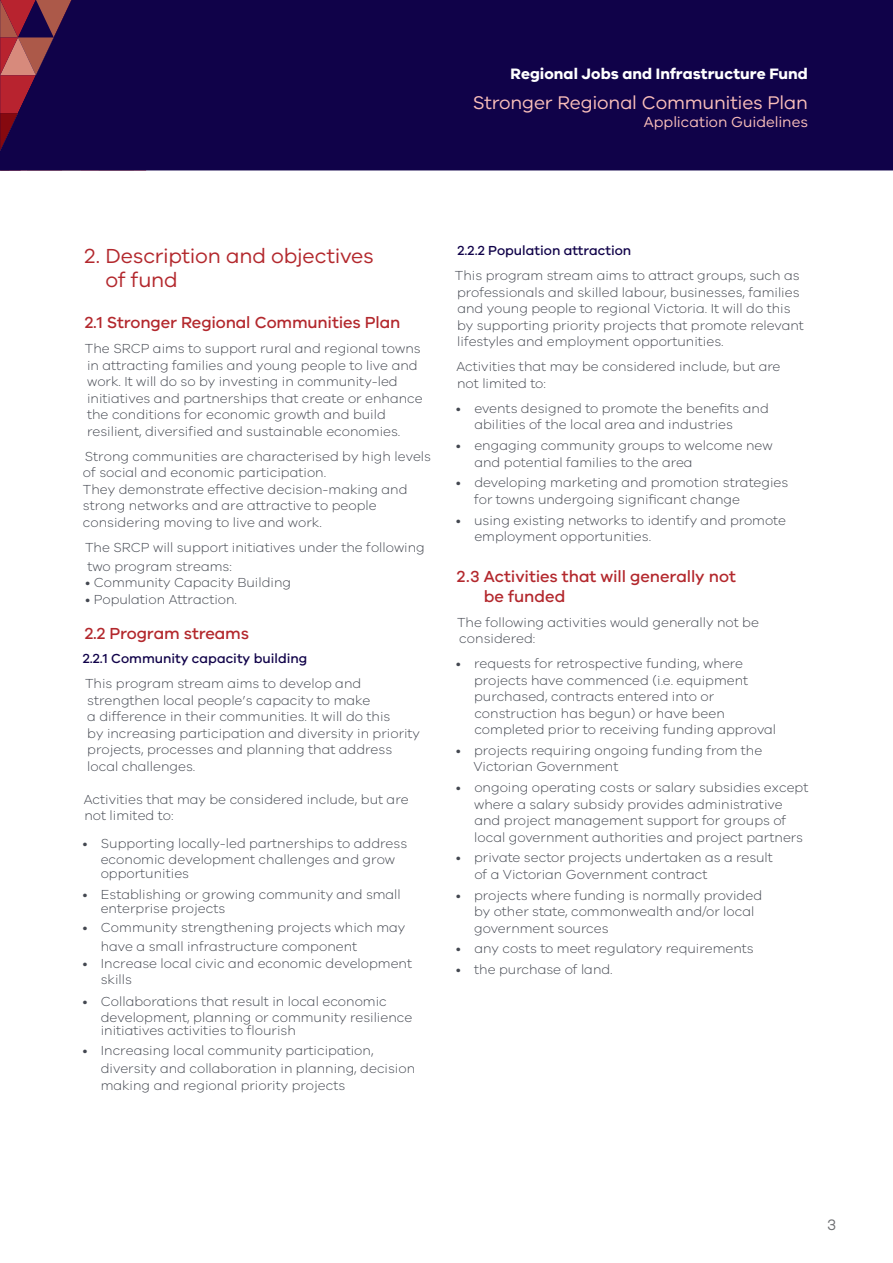
<style>
.page{position:relative;width:893px;height:1263px;background:#fff}
.page>*{position:absolute;margin:0;border:0;box-sizing:border-box;transform-origin:0 0}
.t1{font:21px/24px "VIC";letter-spacing:-.01em;color:#b3282d}
.t2{font:18.9px "VIC";letter-spacing:-.01em;color:#fabfba}
.t3{font:500 16.5px/19.5px "VIC";letter-spacing:-.01em;color:#b3282d}
.t4{font:700 15.6px "VIC";letter-spacing:.005em;color:#fff}
.t5{font:15.6px "VIC";color:#6d6e71}
.t6{font:15px "VIC";color:#fabfba}
.t7{font:300 13.5px/16.5px "VIC";color:#434750}
.t8{font:500 13.5px "VIC";color:#100249}
</style>
<div class="page">
<div style="left:0;top:0;width:893px;height:170px;background:#100249"></div>
<p class="t4" style="left:510px;top:64px;width:299px">Regional Jobs and Infrastructure Fund</p>
<h2 class="t2" style="left:473px;top:91px;width:337px">Stronger Regional Communities Plan</h2>
<p class="t6" style="left:644px;top:113px;width:166px">Application Guidelines</p>
<h1 class="t1" style="left:106px;top:244px;width:270px;text-indent:-21px">2. Description and objectives of fund</h1>
<p class="t3" style="left:85px;top:312px;width:317px">2.1 Stronger Regional Communities Plan</p>
<p class="t7" style="left:85px;top:340px;width:339px">The SRCP aims to support rural and regional towns in attracting families and young people to live and work. It will do so by investing in community-led initiatives and partnerships that create or enhance the conditions for economic growth and build resilient, diversified and sustainable economies.</p>
<p class="t7" style="left:83px;top:447px;width:350px">Strong communities are characterised by high levels of social and economic participation.<br>They demonstrate effective decision-making and strong networks and are attractive to people considering moving to live and work.</p>
<p class="t7" style="left:85px;top:537px;width:341px;line-height:18.9px">The SRCP will support initiatives under the following two program streams:</p>
<p class="t7" style="left:85px;top:574px;width:207px">• Community Capacity Building</p>
<p class="t7" style="left:85px;top:590px;width:154px">• Population Attraction.</p>
<p class="t3" style="left:85px;top:623px;width:166px">2.2 Program streams</p>
<p class="t8" style="left:83px;top:650px;width:226px">2.2.1 Community capacity building</p>
<p class="t7" style="left:85px;top:675px;width:336px">This program stream aims to develop and strengthen local people’s capacity to make<br>a difference in their communities. It will do this<br>by increasing participation and diversity in priority projects, processes and planning that address local challenges.</p>
<p class="t7" style="left:84px;top:791px;width:326px">Activities that may be considered include, but are not limited to:</p>
<p class="t7" style="left:82px;top:835px;width:326px;text-align:center">• Supporting locally-led partnerships to address economic development challenges and grow</p>
<p class="t7" style="left:101px;top:864px;width:90px">opportunities</p>
<p class="t7" style="left:101px;top:888px;width:302px;line-height:13.5px;text-indent:-18px">• Establishing or growing community and small enterprise projects</p>
<p class="t7" style="left:101px;top:918px;width:306px;line-height:18.9px;text-indent:-18px">• Community strengthening projects which may have a small infrastructure component</p>
<p class="t7" style="left:101px;top:954px;width:313px;text-indent:-18px">• Increase local civic and economic development skills</p>
<p class="t7" style="left:101px;top:992px;width:313px;text-indent:-18px">• Collaborations that result in local economic development, planning or community resilience</p>
<p class="t7" style="left:101px;top:1022px;width:197px">initiatives activities to flourish</p>
<p class="t7" style="left:101px;top:1040px;width:316px;line-height:18.9px;text-indent:-18px">• Increasing local community participation, diversity and collaboration in planning, decision</p>
<p class="t7" style="left:101px;top:1076px;width:246px">making and regional priority projects</p>
<p class="t8" style="left:457px;top:243px;width:175px">2.2.2 Population attraction</p>
<p class="t7" style="left:455px;top:267px;width:350px">This program stream aims to attract groups, such as professionals and skilled labour, businesses, families and young people to regional Victoria. It will do this by supporting priority projects that promote relevant lifestyles and employment opportunities.</p>
<p class="t7" style="left:456px;top:358px;width:326px">Activities that may be considered include, but are not limited to:</p>
<p class="t7" style="left:474px;top:400px;width:296px;text-indent:-19px">• events designed to promote the benefits and abilities of the local area and industries</p>
<p class="t7" style="left:474px;top:437px;width:300px;text-indent:-19px">• engaging community groups to welcome new and potential families to the area</p>
<p class="t7" style="left:474px;top:474px;width:316px;text-indent:-18px">• developing marketing and promotion strategies for towns undergoing significant change</p>
<p class="t7" style="left:474px;top:511px;width:313px;text-indent:-18px">• using existing networks to identify and promote employment opportunities.</p>
<p class="t3" style="left:484px;top:566px;width:253px;text-indent:-27px">2.3 Activities that will generally not be funded</p>
<p class="t7" style="left:457px;top:614px;width:303px">The following activities would generally not be considered:</p>
<p class="t7" style="left:474px;top:655px;width:303px;text-indent:-18px">• requests for retrospective funding, where projects have commenced (i.e. equipment purchased, contracts entered into or construction has begun) or have been completed prior to receiving funding approval</p>
<p class="t7" style="left:473px;top:742px;width:290px;text-indent:-17px">• projects requiring ongoing funding from the<br>Victorian Government</p>
<p class="t7" style="left:474px;top:779px;width:336px;text-indent:-18px">• ongoing operating costs or salary subsidies except where a salary subsidy provides administrative and project management support for groups of local government authorities and project partners</p>
<p class="t7" style="left:474px;top:849px;width:300px;text-indent:-18px">• private sector projects undertaken as a result of a Victorian Government contract</p>
<p class="t7" style="left:474px;top:886px;width:289px;text-indent:-18px">• projects where funding is normally provided by other state, commonwealth and/or local government sources</p>
<p class="t7" style="left:456px;top:940px;width:299px">• any costs to meet regulatory requirements</p>
<p class="t7" style="left:456px;top:961px;width:158px">• the purchase of land.</p>
<p class="t5" style="left:827px;top:1215px;width:11px">3</p>
</div>
